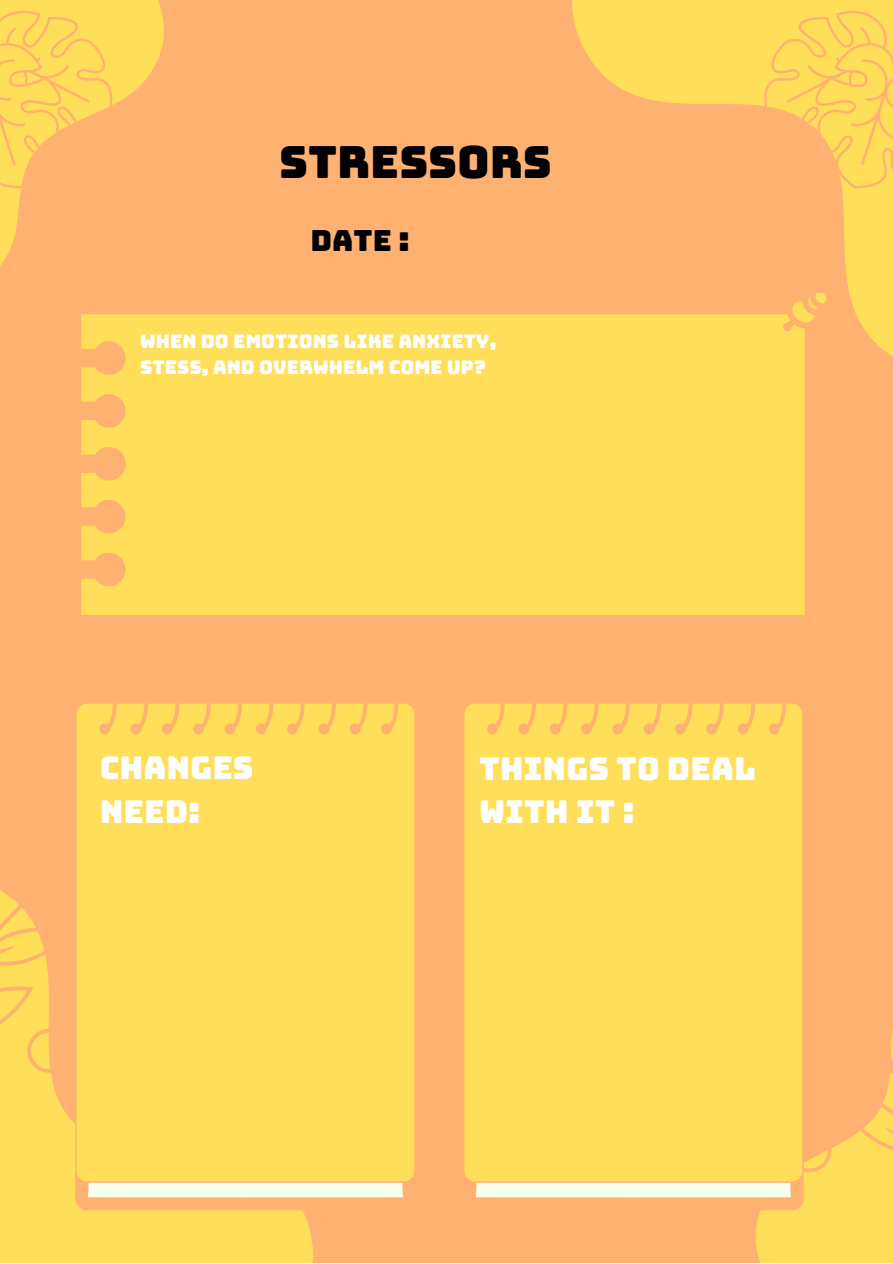
<style>
.page{position:relative;width:893px;height:1264px;background:#fff}
.page>*{position:absolute;margin:0;border:0;box-sizing:border-box;transform-origin:0 0}
.t1{font:44.4px "Bungee";color:#000}
.t2{font:31.5px/43.8px "Bungee";color:#fff}
.t3{font:29.1px "Bungee";color:#000}
.t4{font:18.75px/25.8px "Bungee";color:#fff}
</style>
<div class="page">
<div style="left:0;top:0;width:892px;height:1262px;background:#ffb172"></div>
<div style="left:755px;top:1217px;width:137px;height:45px;background:#ffde59"></div>
<svg style="left:758px;top:1041px;width:134px;height:176px"></svg>
<div style="left:0;top:1098px;width:313px;height:164px;background:#ffde59"></div>
<svg style="left:0;top:890px;width:58px;height:208px"></svg>
<svg style="left:0;top:0;width:164px;height:266px"></svg>
<svg style="left:0;top:10px;width:113px;height:178px"></svg>
<svg style="left:892px;top:496px;width:1px;height:23px"></svg>
<svg style="left:572px;top:0;width:320px;height:356px"></svg>
<svg style="left:763px;top:10px;width:129px;height:178px"></svg>
<div style="left:81px;top:309px;width:729px;height:306px;background:#ffde59"></div>
<svg style="left:779px;top:293px;width:53px;height:38px"></svg>
<div style="left:75px;top:703px;width:340px;height:507px;background:#ffde59"></div>
<svg style="left:92px;top:703px;width:306px;height:31px"></svg>
<svg style="left:803px;top:1122px;width:33px;height:76px"></svg>
<div style="left:464px;top:703px;width:339px;height:507px;background:#ffde59"></div>
<svg style="left:480px;top:703px;width:320px;height:31px"></svg>
<p class="t1" style="left:279px;top:140px;width:274px">STRESSORS</p>
<p class="t3" style="left:310px;top:226px;width:100px">DATE :</p>
<p class="t4" style="left:140px;top:328px;width:358px">WHEN DO EMOTIONS LIKE ANXIETY,<br>STESS, AND OVERWHELM COME UP?</p>
<p class="t2" style="left:100px;top:745px;width:155px">CHANGES<br>NEED:</p>
<p class="t2" style="left:479px;top:746px;width:278px">THINGS TO DEAL<br>WITH IT :</p>
</div>
